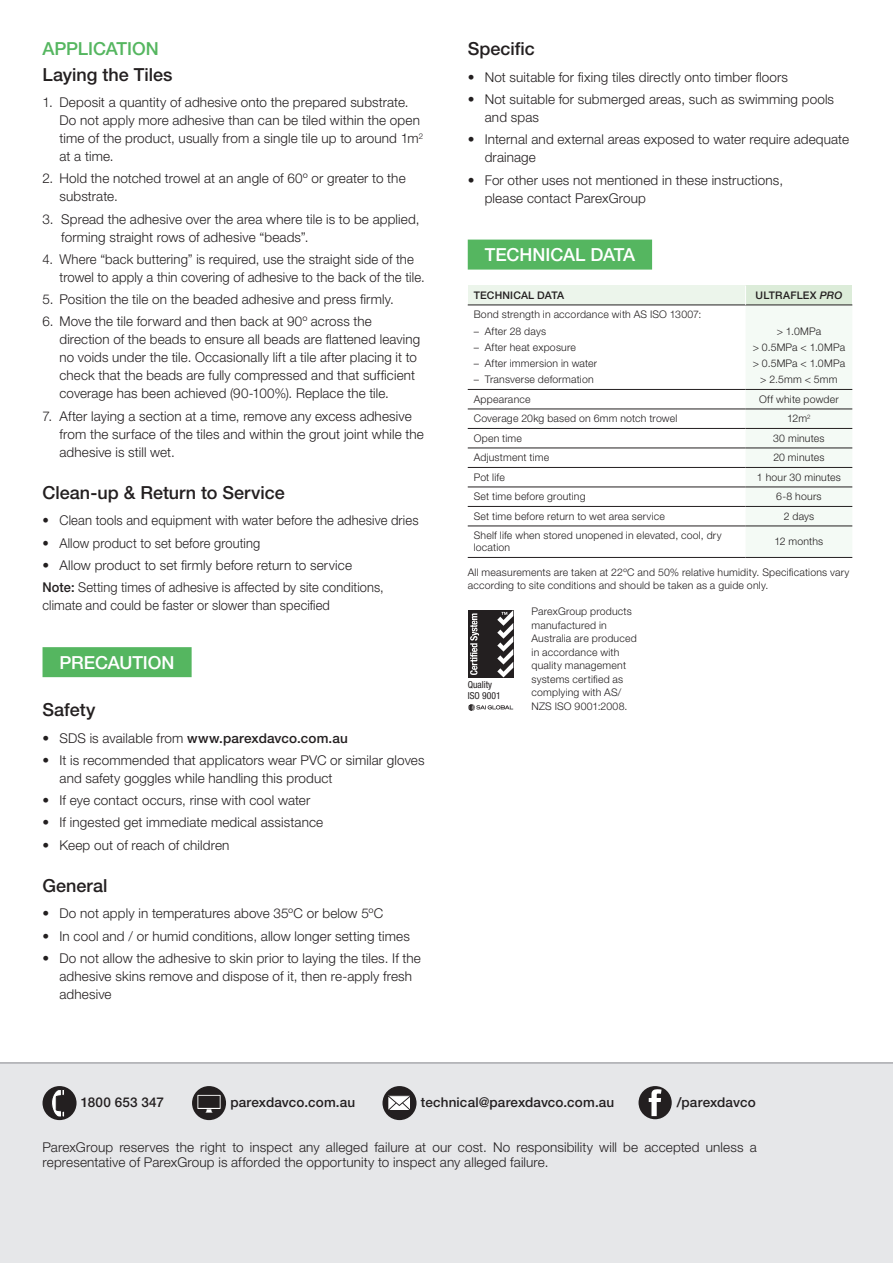
<style>
.page{position:relative;width:893px;height:1263px;background:#fff}
.page>*{position:absolute;margin:0;border:0;box-sizing:border-box;transform-origin:0 0}
.t1{font:500 18px "Helvetica Neue LT Std";color:#231f20}
.t2{font:500 18px "Helvetica Neue LT Std";letter-spacing:-.005em;color:#fff}
.t3{font:500 18px "Helvetica Neue LT Std";letter-spacing:-.005em;color:#55b660}
.t4{font:300 13.5px/18px "Helvetica Neue LT Std";letter-spacing:.01em;color:#231f20}
.t5{font:500 13.5px "Helvetica Neue LT Std";letter-spacing:.01em;color:#231f20}
.t6{font:300 13.5px "Helvetica Neue LT Std";letter-spacing:.01em;color:#231f20;scale:.95 1}
.t7{font:300 13.5px "Helvetica Neue LT Std";letter-spacing:.01em;color:#231f20;scale:.96 1}
.t8{font:300 10.5px/13.5px "Helvetica Neue LT Std";letter-spacing:.02em;color:#231f20}
.t9{font:500 10.5px "Helvetica Neue LT Std";letter-spacing:.015em;color:#231f20}
.t10{font:condensed 9.6px/11.6px "Helvetica Neue";color:#231f20}
.s1{font-weight:500}
.s2{font-weight:300}
.s3{font-style:italic}
</style>
<div class="page">
<div style="left:0;top:1064px;width:893px;height:199px;background:#e6e7e9"></div>
<div style="left:43px;top:647px;width:149px;height:30px;background:#55b660"></div>
<div style="left:468px;top:240px;width:184px;height:30px;background:#55b660"></div>
<div style="left:468px;top:285px;width:278px;height:20px;background:#ecf5eb"></div>
<hr style="left:468px;top:305px;width:278px;height:1px;background:#231f20">
<hr style="left:468px;top:389px;width:278px;height:1px;background:#231f20">
<hr style="left:468px;top:409px;width:278px;height:1px;background:#231f20">
<hr style="left:468px;top:428px;width:278px;height:1px;background:#231f20">
<hr style="left:468px;top:448px;width:278px;height:1px;background:#231f20">
<hr style="left:468px;top:467px;width:278px;height:1px;background:#231f20">
<hr style="left:468px;top:487px;width:278px;height:1px;background:#231f20">
<hr style="left:468px;top:506px;width:278px;height:1px;background:#231f20">
<hr style="left:468px;top:526px;width:278px;height:1px;background:#231f20">
<hr style="left:468px;top:557px;width:278px;height:1px;background:#231f20">
<hr style="left:746px;top:557px;width:106px;height:1px;background:#231f20">
<svg style="left:745px;top:285px;width:107px;height:272px"></svg>
<div style="left:192px;top:1086px;width:34px;height:34px;background:#231f20;border-radius:50%"></div>
<svg style="left:197px;top:1095px;width:24px;height:18px"></svg>
<div style="left:43px;top:1086px;width:34px;height:34px;background:#231f20;border-radius:50%"></div>
<svg style="left:48px;top:1088px;width:17px;height:30px"></svg>
<div style="left:382px;top:1086px;width:35px;height:34px;background:#231f20;border-radius:50%"></div>
<svg style="left:388px;top:1095px;width:22px;height:15px"></svg>
<div style="left:638px;top:1086px;width:34px;height:33px;background:#231f20;border-radius:50%"></div>
<svg style="left:649px;top:1089px;width:13px;height:27px"></svg>
<div style="left:468px;top:610px;width:45px;height:67px;background:#231f20"></div>
<svg style="left:470px;top:613px;width:9px;height:62px"></svg>
<svg style="left:497px;top:610px;width:16px;height:67px"></svg>
<svg style="left:468px;top:704px;width:45px;height:7px"></svg>
<hr style="left:0;top:1062px;width:893px;height:2px;background:#a8a9ad">
<h1 class="t3" style="left:43px;top:38px;width:118px">APPLICATION</h1>
<h1 class="t1" style="left:43px;top:63px;width:131px">Laying the Tiles</h1>
<p class="t4" style="left:60px;top:93px;width:365px;text-indent:-17px">1. Deposit a quantity of adhesive onto the prepared substrate.<br>Do not apply more adhesive than can be tiled within the open time of the product, usually from a single tile up to around 1m<sup>2 </sup>at a time.</p>
<p class="t4" style="left:60px;top:169px;width:348px;text-indent:-17px">2. Hold the notched trowel at an angle of 60º or greater to the substrate.</p>
<p class="t4" style="left:61px;top:210px;width:360px;text-indent:-19px">3. Spread the adhesive over the area where tile is to be applied, forming straight rows of adhesive “beads”.</p>
<p class="t4" style="left:60px;top:250px;width:367px;text-indent:-17px">4. Where “back buttering” is required, use the straight side of the trowel to apply a thin covering of adhesive to the back of the tile.</p>
<p class="t4" style="left:43px;top:290px;width:353px">5. Position the tile on the beaded adhesive and press firmly.</p>
<p class="t4" style="left:60px;top:312px;width:362px;text-indent:-17px">6. Move the tile forward and then back at 90º across the direction of the beads to ensure all beads are flattened leaving no voids under the tile. Occasionally lift a tile after placing it to check that the beads are fully compressed and that sufficient coverage has been achieved (90-100%). Replace the tile.</p>
<p class="t4" style="left:60px;top:407px;width:366px;text-indent:-17px">7. After laying a section at a time, remove any excess adhesive from the surface of the tiles and within the grout joint while the adhesive is still wet.</p>
<h1 class="t1" style="left:43px;top:482px;width:244px">Clean-up &amp; Return to Service</h1>
<p class="t7" style="left:43px;top:512px;width:393px">• Clean tools and equipment with water before the adhesive dries</p>
<p class="t6" style="left:43px;top:535px;width:231px">• Allow product to set before grouting</p>
<p class="t4" style="left:43px;top:554px;width:343px;line-height:22.2px">• Allow product to set firmly before return to service<br><span class="s1">Note:</span> Setting times of adhesive is affected by site conditions,</p>
<p class="t6" style="left:43px;top:597px;width:304px">climate and could be faster or slower than specified</p>
<h1 class="t2" style="left:60px;top:651px;width:117px">PRECAUTION</h1>
<h1 class="t1" style="left:43px;top:699px;width:54px">Safety</h1>
<p class="t5" style="left:43px;top:730px;width:307px"><span class="s2">• SDS is available from</span> www.parexdavco.com.au</p>
<p class="t4" style="left:60px;top:751px;width:367px;text-indent:-17px">• It is recommended that applicators wear PVC or similar gloves and safety goggles while handling this product</p>
<p class="t4" style="left:43px;top:791px;width:269px">• If eye contact occurs, rinse with cool water</p>
<p class="t4" style="left:43px;top:813px;width:282px">• If ingested get immediate medical assistance</p>
<p class="t4" style="left:43px;top:835px;width:188px">• Keep out of reach of children</p>
<h1 class="t1" style="left:43px;top:875px;width:67px">General</h1>
<p class="t4" style="left:43px;top:904px;width:342px">• Do not apply in temperatures above 35ºC or below 5ºC</p>
<p class="t4" style="left:43px;top:926px;width:369px">• In cool and / or humid conditions, allow longer setting times</p>
<p class="t4" style="left:60px;top:949px;width:363px;text-indent:-17px">• Do not allow the adhesive to skin prior to laying the tiles. If the adhesive skins remove and dispose of it, then re-apply fresh adhesive</p>
<h1 class="t1" style="left:468px;top:38px;width:69px">Specific</h1>
<p class="t4" style="left:468px;top:68px;width:322px">• Not suitable for fixing tiles directly onto timber floors</p>
<p class="t4" style="left:485px;top:90px;width:351px;text-indent:-17px">• Not suitable for submerged areas, such as swimming pools and spas</p>
<p class="t4" style="left:485px;top:130px;width:366px;text-indent:-17px">• Internal and external areas exposed to water require adequate drainage</p>
<p class="t4" style="left:485px;top:171px;width:300px;text-indent:-17px">• For other uses not mentioned in these instructions, please contact ParexGroup</p>
<h1 class="t2" style="left:485px;top:244px;width:152px">TECHNICAL DATA</h1>
<p class="t9" style="left:474px;top:289px;width:92px">TECHNICAL DATA</p>
<p class="t9" style="left:756px;top:289px;width:88px">ULTRAFLEX <span class="s3">PRO</span></p>
<p class="t8" style="left:474px;top:308px;width:229px">Bond strength in accordance with AS ISO 13007:</p>
<p class="t8" style="left:474px;top:324px;width:74px">– After 28 days</p>
<p class="t8" style="left:474px;top:340px;width:104px">– After heat exposure</p>
<p class="t8" style="left:474px;top:356px;width:125px">– After immersion in water</p>
<p class="t8" style="left:474px;top:373px;width:121px">– Transverse deformation</p>
<p class="t8" style="left:753px;top:323px;width:94px;line-height:16.2px;text-align:center">&gt; 1.0MPa<br>&gt; 0.5MPa &lt; 1.0MPa &gt; 0.5MPa &lt; 1.0MPa &gt; 2.5mm &lt; 5mm</p>
<p class="t8" style="left:474px;top:392px;width:58px">Appearance</p>
<p class="t8" style="left:759px;top:392px;width:81px">Off white powder</p>
<p class="t8" style="left:474px;top:412px;width:205px">Coverage 20kg based on 6mm notch trowel</p>
<p class="t8" style="left:787px;top:412px;width:25px">12m<sup>2</sup></p>
<p class="t8" style="left:474px;top:431px;width:50px">Open time</p>
<p class="t8" style="left:773px;top:431px;width:53px">30 minutes</p>
<p class="t8" style="left:474px;top:451px;width:77px">Adjustment time</p>
<p class="t8" style="left:773px;top:451px;width:53px">20 minutes</p>
<p class="t8" style="left:474px;top:470px;width:33px">Pot life</p>
<p class="t8" style="left:757px;top:470px;width:86px">1 hour 30 minutes</p>
<p class="t8" style="left:474px;top:490px;width:113px">Set time before grouting</p>
<p class="t8" style="left:776px;top:490px;width:47px">6-8 hours</p>
<p class="t8" style="left:474px;top:509px;width:193px">Set time before return to wet area service</p>
<p class="t8" style="left:784px;top:509px;width:32px">2 days</p>
<p class="t8" style="left:474px;top:529px;width:249px;line-height:12px">Shelf life when stored unopened in elevated, cool, dry location</p>
<p class="t8" style="left:774px;top:535px;width:50px">12 months</p>
<p class="t8" style="left:468px;top:566px;width:383px;line-height:12px">All measurements are taken at 22ºC and 50% relative humidity. Specifications vary according to site conditions and should be taken as a guide only.</p>
<p class="t10" style="left:468px;top:678px;width:34px">Quality<br>ISO 9001</p>
<p class="t8" style="left:531px;top:604px;width:107px">ParexGroup products manufactured in<br>Australia are produced in accordance with quality management systems certified as complying with AS/<br>NZS ISO 9001:2008.</p>
<p class="t5" style="left:81px;top:1094px;width:84px">1800 653 347</p>
<p class="t5" style="left:230px;top:1094px;width:126px">parexdavco.com.au</p>
<p class="t5" style="left:421px;top:1094px;width:195px">technical@parexdavco.com.au</p>
<p class="t5" style="left:677px;top:1094px;width:80px">/parexdavco</p>
<p class="t4" style="left:43px;top:1139px;width:716px;line-height:15px">ParexGroup reserves the right to inspect any alleged failure at our cost. No responsibility will be accepted unless a representative of ParexGroup is afforded the opportunity to inspect any alleged failure.</p>
</div>
